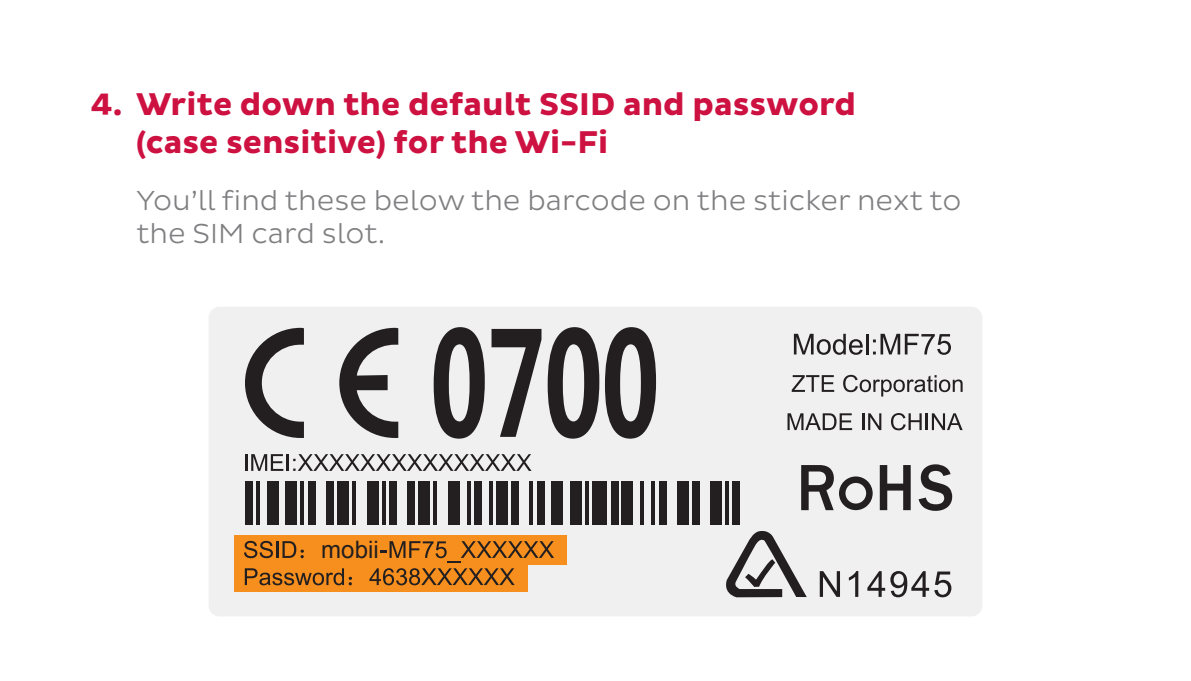
<style>
.page{position:relative;width:1191px;height:681px;background:#fff}
.page>*{position:absolute;margin:0;border:0;box-sizing:border-box;transform-origin:0 0}
.t1{font:700 32px "Pluto Sans";color:#cd1141}
.t2{font:300 28px/33.6px "Pluto Sans";color:#808083}
.t3{font:24px "Arial";color:#231f20}
</style>
<div class="page">
<div style="left:208px;top:306px;width:774px;height:310px;background:#f0f0f1;border-radius:11px"></div>
<div style="left:234px;top:535px;width:333px;height:29px;background:#f68f1e"></div>
<div style="left:234px;top:561px;width:293px;height:30px;background:#f68f1e"></div>
<svg style="left:245px;top:454px;width:286px;height:16px"></svg>
<svg style="left:244px;top:540px;width:60px;height:18px"></svg>
<svg style="left:381px;top:541px;width:173px;height:21px"></svg>
<svg style="left:245px;top:568px;width:107px;height:17px"></svg>
<svg style="left:369px;top:568px;width:145px;height:17px"></svg>
<div style="left:245px;top:481px;width:7px;height:43px;background:#231f20"></div>
<hr style="left:256px;top:481px;width:4px;height:43px;background:#231f20">
<div style="left:267px;top:481px;width:11px;height:43px;background:#231f20"></div>
<div style="left:286px;top:481px;width:11px;height:43px;background:#231f20"></div>
<hr style="left:300px;top:481px;width:4px;height:43px;background:#231f20">
<div style="left:308px;top:481px;width:7px;height:43px;background:#231f20"></div>
<div style="left:326px;top:481px;width:8px;height:43px;background:#231f20"></div>
<div style="left:337px;top:481px;width:11px;height:43px;background:#231f20"></div>
<hr style="left:352px;top:481px;width:4px;height:43px;background:#231f20">
<div style="left:367px;top:481px;width:11px;height:43px;background:#231f20"></div>
<hr style="left:382px;top:481px;width:3px;height:43px;background:#231f20">
<div style="left:389px;top:481px;width:7px;height:43px;background:#231f20"></div>
<div style="left:408px;top:481px;width:7px;height:43px;background:#231f20"></div>
<div style="left:419px;top:481px;width:11px;height:43px;background:#231f20"></div>
<hr style="left:433px;top:481px;width:4px;height:43px;background:#231f20">
<div style="left:448px;top:481px;width:11px;height:43px;background:#231f20"></div>
<hr style="left:467px;top:481px;width:3px;height:43px;background:#231f20">
<div style="left:474px;top:481px;width:7px;height:43px;background:#231f20"></div>
<hr style="left:489px;top:481px;width:3px;height:43px;background:#231f20">
<div style="left:496px;top:481px;width:11px;height:43px;background:#231f20"></div>
<div style="left:511px;top:481px;width:7px;height:43px;background:#231f20"></div>
<hr style="left:529px;top:481px;width:4px;height:43px;background:#231f20">
<div style="left:537px;top:481px;width:7px;height:43px;background:#231f20"></div>
<div style="left:552px;top:481px;width:11px;height:43px;background:#231f20"></div>
<div style="left:570px;top:481px;width:11px;height:43px;background:#231f20"></div>
<hr style="left:585px;top:481px;width:3px;height:43px;background:#231f20">
<div style="left:592px;top:481px;width:15px;height:43px;background:#231f20"></div>
<div style="left:611px;top:481px;width:7px;height:43px;background:#231f20"></div>
<div style="left:622px;top:481px;width:11px;height:43px;background:#231f20"></div>
<hr style="left:640px;top:481px;width:4px;height:43px;background:#231f20">
<hr style="left:651px;top:481px;width:4px;height:43px;background:#231f20">
<div style="left:659px;top:481px;width:7px;height:43px;background:#231f20"></div>
<div style="left:677px;top:481px;width:11px;height:43px;background:#231f20"></div>
<div style="left:692px;top:481px;width:7px;height:43px;background:#231f20"></div>
<div style="left:710px;top:481px;width:11px;height:43px;background:#231f20"></div>
<hr style="left:725px;top:481px;width:4px;height:43px;background:#231f20">
<div style="left:732px;top:481px;width:8px;height:43px;background:#231f20"></div>
<svg style="left:879px;top:465px;width:31px;height:45px"></svg>
<svg style="left:918px;top:464px;width:34px;height:46px"></svg>
<svg style="left:801px;top:465px;width:71px;height:45px"></svg>
<svg style="left:791px;top:375px;width:43px;height:17px"></svg>
<svg style="left:843px;top:374px;width:119px;height:22px"></svg>
<svg style="left:787px;top:413px;width:65px;height:17px"></svg>
<svg style="left:862px;top:413px;width:19px;height:17px"></svg>
<svg style="left:891px;top:413px;width:30px;height:17px"></svg>
<hr style="left:925px;top:413px;width:3px;height:17px;background:#231f20">
<svg style="left:932px;top:413px;width:30px;height:17px"></svg>
<svg style="left:605px;top:327px;width:51px;height:111px"></svg>
<svg style="left:547px;top:327px;width:52px;height:111px"></svg>
<svg style="left:491px;top:329px;width:50px;height:107px"></svg>
<svg style="left:434px;top:327px;width:51px;height:111px"></svg>
<svg style="left:245px;top:328px;width:153px;height:110px"></svg>
<svg style="left:726px;top:531px;width:80px;height:66px"></svg>
<svg style="left:819px;top:571px;width:132px;height:26px"></svg>
<svg style="left:794px;top:333px;width:68px;height:21px"></svg>
<hr style="left:865px;top:333px;width:3px;height:21px;background:#231f20">
<svg style="left:873px;top:333px;width:78px;height:21px"></svg>
<div style="left:845px;top:482px;width:21px;height:21px;background:#f0f0f1;border-radius:50%"></div>
<p class="t1" style="left:91px;top:86px;width:767px">4. Write down the default SSID and password</p>
<p class="t1" style="left:136px;top:124px;width:473px">(case sensitive) for the Wi-Fi</p>
<p class="t2" style="left:136px;top:183px;width:827px">You’ll find these below the barcode on the sticker next to the SIM card slot.</p>
<p class="t3" style="left:321px;top:533px;width:59px">mobii</p>
</div>
